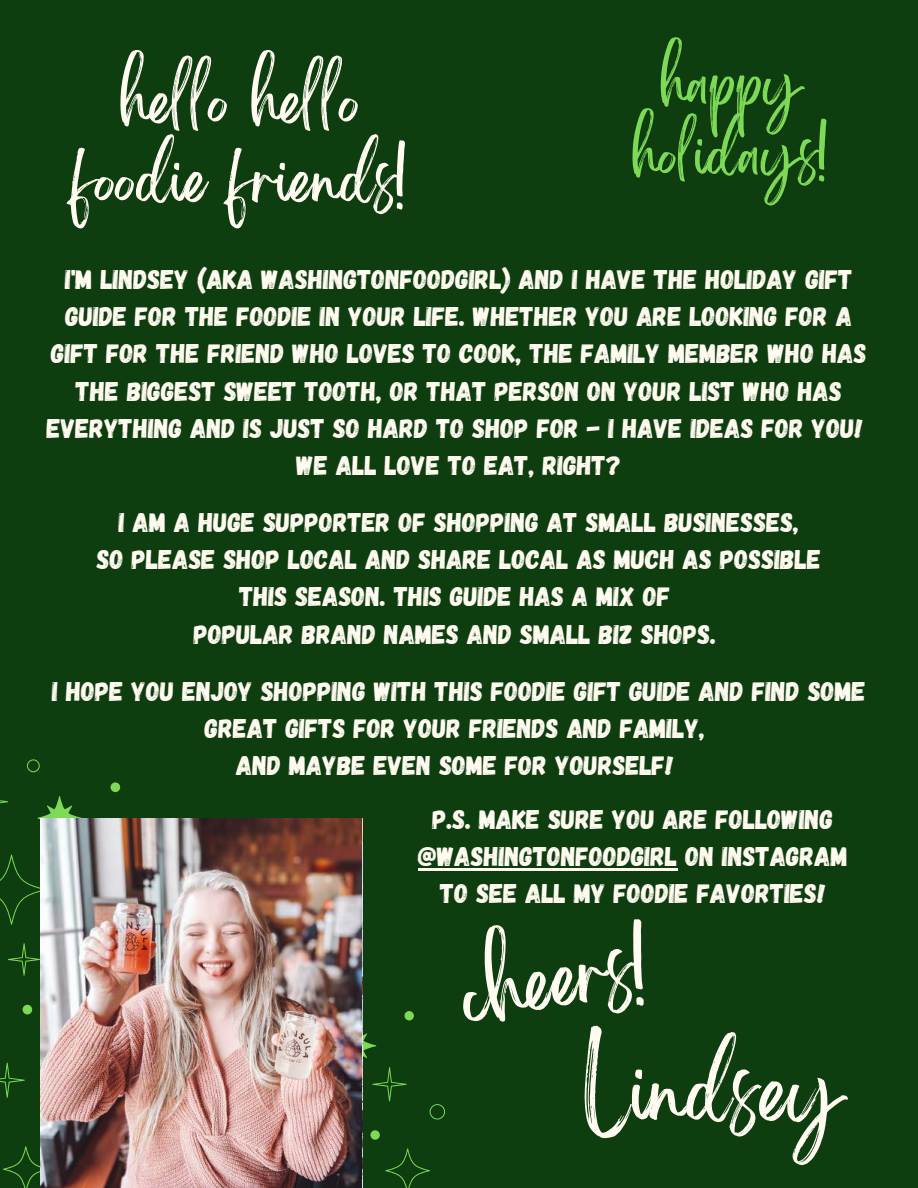
<style>
.page{position:relative;width:918px;height:1188px;background:#0e3d10}
.page>*{position:absolute;margin:0;border:0;box-sizing:border-box;transform-origin:0 0}
.t1{font:73.35px "Brightwall";color:#fffbf0}
.t2{font:56.1px/78.8px "Brightwall";color:#fffbf0;text-align:center}
.t3{font:51px/70.8px "Brightwall";color:#7ed957;text-align:center}
.t4{font:27px/37.2px "Gagalin";color:#fffbf0;text-align:center}
</style>
<div class="page">
<svg style="left:0;top:759px;width:121px;height:429px"></svg>
<svg style="left:362px;top:989px;width:83px;height:199px"></svg>
<img style="left:40px;top:818px;width:322px;height:370px">
<hr style="left:418px;top:868px;width:259px;height:3px;background:#fffbf0">
<h2 class="t2" style="left:72px;top:74px;width:338px">hello hello foodie friends!</h2>
<h3 class="t3" style="left:632px;top:60px;width:199px">happy holidays!</h3>
<p class="t4" style="left:47px;top:260px;width:821px">I'M LINDSEY (AKA WASHINGTONFOODGIRL) AND I HAVE THE HOLIDAY GIFT GUIDE FOR THE FOODIE IN YOUR LIFE. WHETHER YOU ARE LOOKING FOR A GIFT FOR THE FRIEND WHO LOVES TO COOK, THE FAMILY MEMBER WHO HAS THE BIGGEST SWEET TOOTH, OR THAT PERSON ON YOUR LIST WHO HAS EVERYTHING AND IS JUST SO HARD TO SHOP FOR - I HAVE IDEAS FOR YOU!<br>WE ALL LOVE TO EAT, RIGHT?</p>
<p class="t4" style="left:97px;top:503px;width:726px">I AM A HUGE SUPPORTER OF SHOPPING AT SMALL BUSINESSES,<br>SO PLEASE SHOP LOCAL AND SHARE LOCAL AS MUCH AS POSSIBLE THIS SEASON. THIS GUIDE HAS A MIX OF<br>POPULAR BRAND NAMES AND SMALL BIZ SHOPS.</p>
<p class="t4" style="left:52px;top:671px;width:815px">I HOPE YOU ENJOY SHOPPING WITH THIS FOODIE GIFT GUIDE AND FIND SOME<br>GREAT GIFTS FOR YOUR FRIENDS AND FAMILY,<br>AND MAYBE EVEN SOME FOR YOURSELF!</p>
<p class="t4" style="left:418px;top:799px;width:431px">P.S. MAKE SURE YOU ARE FOLLOWING @WASHINGTONFOODGIRL ON INSTAGRAM<br>TO SEE ALL MY FOODIE FAVORTIES!</p>
<h1 class="t1" style="left:583px;top:1065px;width:261px">Lindsey</h1>
</div>
